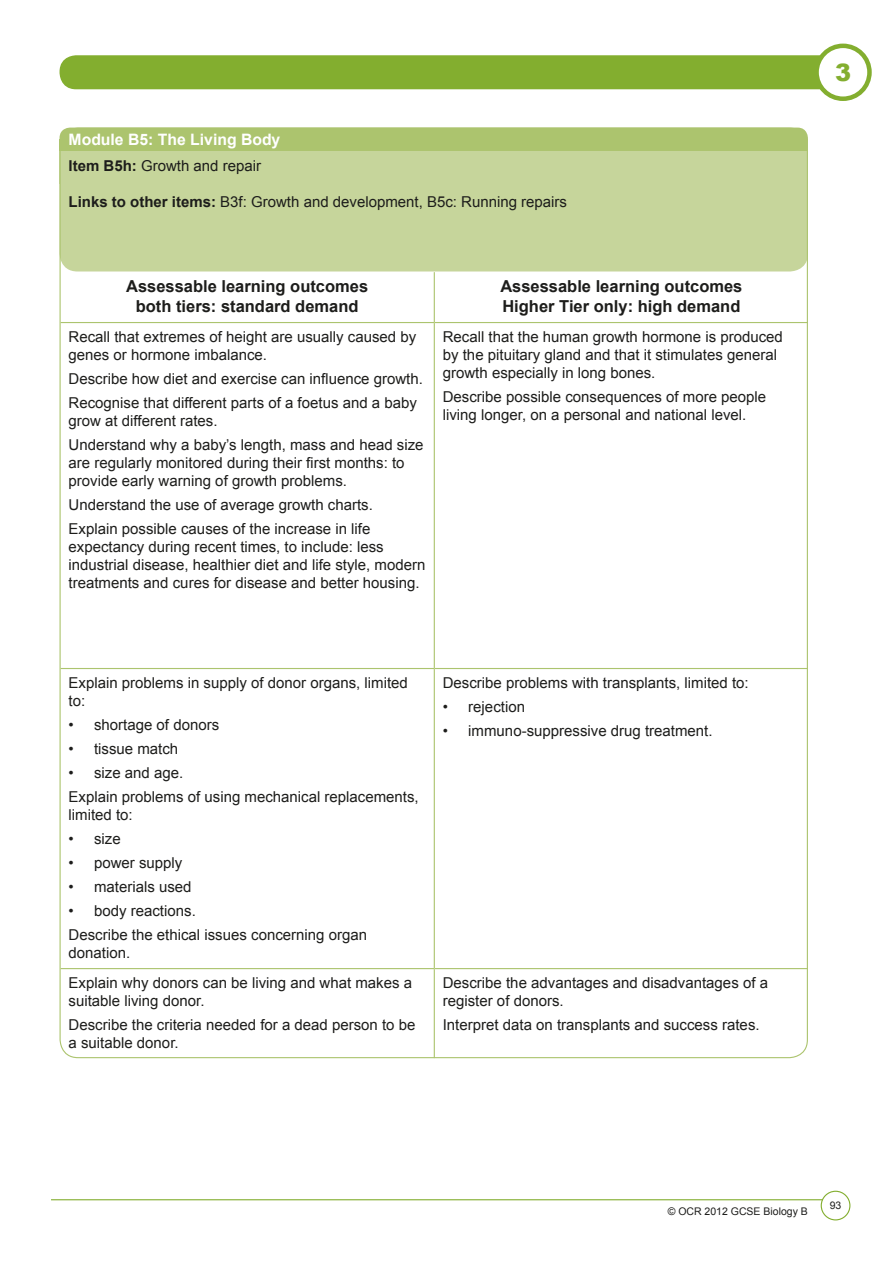
<style>
.page{position:relative;width:893px;height:1263px;background:#fff}
.page>*{position:absolute;margin:0;border:0;box-sizing:border-box;transform-origin:0 0}
.t1{font:900 24px "Arial";color:#83ae2f}
.t2{font:700 16.5px/19.8px "Arial";color:#1d1d1b;text-align:center}
.t3{font:700 15.75px "Arial";color:#fff}
.t4{font:15px/18px "Arial";color:#1d1d1b}
.t5{font:10.5px "Arial";color:#1d1d1b}
.s1{font-weight:700}
</style>
<div class="page">
<div style="left:60px;top:55px;width:782px;height:34px;background:#83ae2f;border-radius:16px"></div>
<div style="left:817px;top:46px;width:52px;height:53px;background:#fff;border-radius:50%"></div>
<div style="left:814px;top:44px;width:58px;height:57px;border:4px solid #83ae2f;border-radius:50%"></div>
<hr style="left:51px;top:1199px;width:793px;height:1px;background:#83ae2f">
<div style="left:821px;top:1191px;width:29px;height:29px;background:#fff;border-radius:50%"></div>
<div style="left:821px;top:1191px;width:29px;height:29px;border:1px solid #83ae2f;border-radius:50%"></div>
<div style="left:60px;top:128px;width:748px;height:23px;background:#acc46e;border-radius:10px"></div>
<div style="left:60px;top:139px;width:748px;height:12px;background:#acc46e"></div>
<div style="left:60px;top:151px;width:748px;height:120px;background:#c6d59b;border-radius:18px"></div>
<div style="left:60px;top:151px;width:748px;height:32px;background:#c6d59b"></div>
<hr style="left:434px;top:272px;width:1px;height:50px;background:#acc46e">
<hr style="left:61px;top:322px;width:373px;height:1px;background:#acc46e">
<hr style="left:434px;top:323px;width:1px;height:345px;background:#acc46e">
<hr style="left:434px;top:322px;width:374px;height:1px;background:#acc46e">
<hr style="left:61px;top:668px;width:373px;height:1px;background:#acc46e">
<hr style="left:434px;top:669px;width:1px;height:299px;background:#acc46e">
<hr style="left:434px;top:668px;width:374px;height:1px;background:#acc46e">
<hr style="left:61px;top:968px;width:373px;height:1px;background:#acc46e">
<hr style="left:434px;top:969px;width:1px;height:89px;background:#acc46e">
<hr style="left:434px;top:968px;width:374px;height:1px;background:#acc46e">
<p class="t3" style="left:69px;top:129px;width:213px">Module B5: The Living Body</p>
<p class="t4" style="left:69px;top:157px;width:194px"><span class="s1">Item B5h:</span> Growth and repair</p>
<p class="t4" style="left:69px;top:193px;width:500px"><span class="s1">Links to other items:</span> B3f: Growth and development, B5c: Running repairs</p>
<p class="t2" style="left:126px;top:277px;width:244px">Assessable learning outcomes both tiers: standard demand</p>
<p class="t2" style="left:500px;top:277px;width:244px;text-align:left">Assessable learning outcomes<br>Higher Tier only: high demand</p>
<p class="t4" style="left:69px;top:328px;width:349px">Recall that extremes of height are usually caused by genes or hormone imbalance.</p>
<p class="t4" style="left:69px;top:367px;width:356px;line-height:24px">Describe how diet and exercise can influence growth.<br>Recognise that different parts of a foetus and a baby</p>
<p class="t4" style="left:69px;top:409px;width:356px;line-height:24px">grow at different rates.<br>Understand why a baby’s length, mass and head size</p>
<p class="t4" style="left:69px;top:454px;width:337px">are regularly monitored during their first months: to provide early warning of growth problems.</p>
<p class="t4" style="left:69px;top:493px;width:306px;line-height:24px">Understand the use of average growth charts.<br>Explain possible causes of the increase in life</p>
<p class="t4" style="left:69px;top:538px;width:358px">expectancy during recent times, to include: less industrial disease, healthier diet and life style, modern treatments and cures for disease and better housing.</p>
<p class="t4" style="left:443px;top:328px;width:342px">Recall that the human growth hormone is produced by the pituitary gland and that it stimulates general growth especially in long bones.</p>
<p class="t4" style="left:443px;top:388px;width:325px">Describe possible consequences of more people living longer, on a personal and national level.</p>
<p class="t4" style="left:69px;top:674px;width:341px">Explain problems in supply of donor organs, limited to:</p>
<p class="t4" style="left:69px;top:716px;width:152px">• shortage of donors</p>
<p class="t4" style="left:69px;top:740px;width:111px">• tissue match</p>
<p class="t4" style="left:69px;top:761px;width:352px;line-height:24px">• size and age.<br>Explain problems of using mechanical replacements,</p>
<p class="t4" style="left:69px;top:806px;width:66px">limited to:</p>
<p class="t4" style="left:69px;top:830px;width:54px">• size</p>
<p class="t4" style="left:69px;top:854px;width:115px">• power supply</p>
<p class="t4" style="left:69px;top:878px;width:125px">• materials used</p>
<p class="t4" style="left:69px;top:899px;width:300px;line-height:24px">• body reactions.<br>Describe the ethical issues concerning organ</p>
<p class="t4" style="left:69px;top:944px;width:63px">donation.</p>
<p class="t4" style="left:69px;top:974px;width:345px">Explain why donors can be living and what makes a suitable living donor.</p>
<p class="t4" style="left:69px;top:1016px;width:348px">Describe the criteria needed for a dead person to be a suitable donor.</p>
<p class="t4" style="left:443px;top:674px;width:307px">Describe problems with transplants, limited to:</p>
<p class="t4" style="left:443px;top:698px;width:84px">• rejection</p>
<p class="t4" style="left:443px;top:722px;width:271px">• immuno-suppressive drug treatment.</p>
<p class="t4" style="left:443px;top:974px;width:327px">Describe the advantages and disadvantages of a register of donors.</p>
<p class="t4" style="left:443px;top:1016px;width:318px">Interpret data on transplants and success rates.</p>
<h1 class="t1" style="left:835px;top:55px;width:18px">3</h1>
<p class="t5" style="left:668px;top:1205px;width:142px">© OCR 2012 GCSE Biology B</p>
<p class="t5" style="left:830px;top:1199px;width:13px">93</p>
</div>
